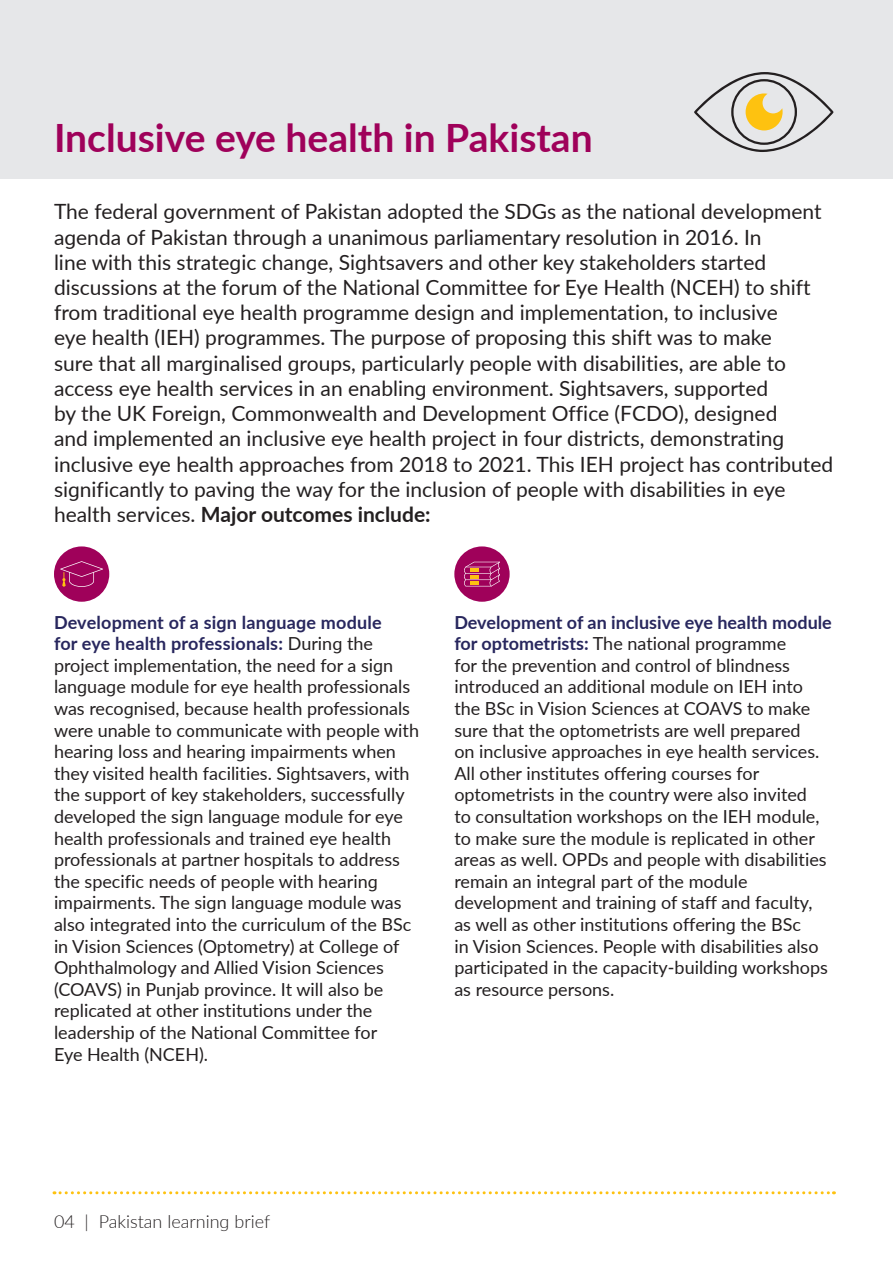
<style>
.page{position:relative;width:893px;height:1263px;background:#fff}
.page>*{position:absolute;margin:0;border:0;box-sizing:border-box;transform-origin:0 0}
.t1{font:700 39px "Lato";color:#9f015a}
.Standfirst{font:21px/25.2px "Lato";color:#231f20}
.t2{font:18px/21.6px "Lato";color:#231f20}
.t3{font:300 18px "Lato";color:#231f20}
.s1{font-weight:700}
.s2{font-weight:700;color:#28275e}
</style>
<div class="page">
<div style="left:0;top:0;width:893px;height:179px;background:#e6e7e9"></div>
<div style="left:54px;top:546px;width:55px;height:56px;background:#9f015a;border-radius:50%"></div>
<svg style="left:694px;top:72px;width:139px;height:80px"></svg>
<div style="left:454px;top:546px;width:56px;height:56px;background:#9f015a;border-radius:50%"></div>
<svg style="left:464px;top:562px;width:36px;height:24px"></svg>
<svg style="left:60px;top:561px;width:43px;height:26px"></svg>
<svg style="left:54px;top:1191px;width:780px;height:3px"></svg>
<h2 class="t1" style="left:54px;top:109px;width:540px">Inclusive eye health in Pakistan</h2>
<p class="Standfirst" style="left:54px;top:198px;width:781px">The federal government of Pakistan adopted the SDGs as the national development agenda of Pakistan through a unanimous parliamentary resolution in 2016. In<br>line with this strategic change, Sightsavers and other key stakeholders started discussions at the forum of the National Committee for Eye Health (NCEH) to shift from traditional eye health programme design and implementation, to inclusive<br>eye health (IEH) programmes. The purpose of proposing this shift was to make<br>sure that all marginalised groups, particularly people with disabilities, are able to access eye health services in an enabling environment. Sightsavers, supported<br>by the UK Foreign, Commonwealth and Development Office (FCDO), designed<br>and implemented an inclusive eye health project in four districts, demonstrating inclusive eye health approaches from 2018 to 2021. This IEH project has contributed significantly to paving the way for the inclusion of people with disabilities in eye health services. <span class="s1">Major outcomes include:</span></p>
<p class="t2" style="left:54px;top:610px;width:367px"><span class="s2">Development of a sign language module<br>for eye health professionals:</span> During the project implementation, the need for a sign language module for eye health professionals was recognised, because health professionals were unable to communicate with people with hearing loss and hearing impairments when they visited health facilities. Sightsavers, with the support of key stakeholders, successfully developed the sign language module for eye health professionals and trained eye health professionals at partner hospitals to address the specific needs of people with hearing impairments. The sign language module was also integrated into the curriculum of the BSc in Vision Sciences (Optometry) at College of Ophthalmology and Allied Vision Sciences (COAVS) in Punjab province. It will also be replicated at other institutions under the leadership of the National Committee for<br>Eye Health (NCEH).</p>
<p class="t2" style="left:454px;top:610px;width:379px"><span class="s2">Development of an inclusive eye health module for optometrists:</span> The national programme<br>for the prevention and control of blindness introduced an additional module on IEH into the BSc in Vision Sciences at COAVS to make sure that the optometrists are well prepared<br>on inclusive approaches in eye health services.<br>All other institutes offering courses for optometrists in the country were also invited<br>to consultation workshops on the IEH module, to make sure the module is replicated in other areas as well. OPDs and people with disabilities remain an integral part of the module development and training of staff and faculty, as well as other institutions offering the BSc<br>in Vision Sciences. People with disabilities also participated in the capacity-building workshops as resource persons.</p>
<p class="t3" style="left:54px;top:1208px;width:218px">04 | Pakistan learning brief</p>
</div>
